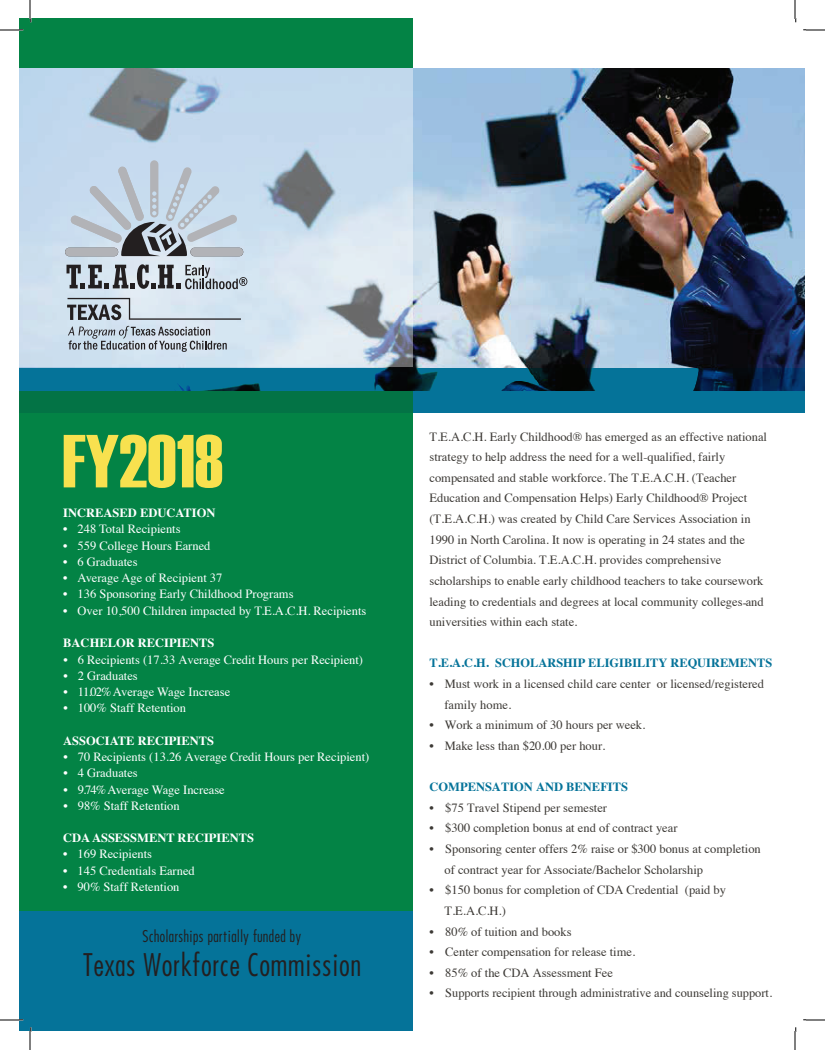
<style>
.page{position:relative;width:825px;height:1050px;background:#fff}
.page>*{position:absolute;margin:0;border:0;box-sizing:border-box;transform-origin:0 0}
.t1{font:75px "Haettenschweiler";color:#f8e14f}
.t2{font:500 28.75px "Futura Cond";color:#231f20}
.t3{font:500 15px "Futura Cond";color:#231f20}
.t4{font:12.5px/20.6px "Times";color:#3c3935}
.t5{font:12.5px "Times";color:#fff}
.t6{font:700 12.5px "Times";color:#fff}
.t7{font:700 12.5px "Times";color:#057399}
.t8{font:11.25px "Helvetica Neue";color:#3c3935;scale:.92 1}
</style>
<div class="page">
<div style="left:19px;top:911px;width:393px;height:120px;background:#057399"></div>
<div style="left:20px;top:19px;width:393px;height:892px;background:#038345"></div>
<img style="left:20px;top:68px;width:785px;height:300px">
<svg style="left:20px;top:368px;width:785px;height:45px;fill:#057399"></svg>
<svg style="left:20px;top:372px;width:783px;height:38px;fill:#057399"></svg>
<svg style="left:20px;top:68px;width:393px;height:299px;background:#c1d2e1"></svg>
<svg style="left:67px;top:264px;width:180px;height:25px;background:#979ea6"></svg>
<svg style="left:68px;top:326px;width:159px;height:26px;background:#acb7c1"></svg>
<svg style="left:67px;top:298px;width:174px;height:22px;background:#b6c1cb"></svg>
<div style="left:65px;top:248px;width:53px;height:8px;background:#b2b3b7;border-radius:4px"></div>
<div style="left:190px;top:248px;width:53px;height:8px;background:#b2b3b7;border-radius:4px"></div>
<svg style="left:70px;top:160px;width:168px;height:96px;background:#b7c5d2"></svg>
<svg style="left:0;top:29px;width:23px;height:2px"></svg>
<svg style="left:803px;top:29px;width:22px;height:2px"></svg>
<svg style="left:0;top:1019px;width:23px;height:2px"></svg>
<svg style="left:803px;top:1019px;width:22px;height:2px"></svg>
<svg style="left:29px;top:0;width:3px;height:22px"></svg>
<svg style="left:29px;top:1027px;width:3px;height:23px"></svg>
<svg style="left:794px;top:0;width:3px;height:22px"></svg>
<svg style="left:794px;top:1027px;width:3px;height:23px"></svg>
<h1 class="t1" style="left:62px;top:418px;width:162px">FY2018</h1>
<p class="t6" style="left:63px;top:501px;width:154px">INCREASED EDUCATION</p>
<p class="t5" style="left:63px;top:517px;width:119px">• 248 Total Recipients</p>
<p class="t5" style="left:63px;top:534px;width:149px">• 559 College Hours Earned</p>
<p class="t5" style="left:63px;top:550px;width:76px">• 6 Graduates</p>
<p class="t5" style="left:63px;top:566px;width:161px">• Average Age of Recipient 37</p>
<p class="t5" style="left:63px;top:582px;width:232px">• 136 Sponsoring Early Childhood Programs</p>
<p class="t5" style="left:63px;top:599px;width:305px">• Over 10,500 Children impacted by T.E.A.C.H. Recipients</p>
<p class="t6" style="left:63px;top:631px;width:153px">BACHELOR RECIPIENTS</p>
<p class="t5" style="left:64px;top:648px;width:301px">• 6 Recipients (17.33 Average Credit Hours per Recipient)</p>
<p class="t5" style="left:64px;top:664px;width:76px">• 2 Graduates</p>
<p class="t5" style="left:64px;top:680px;width:168px">• 11.02%Average Wage Increase</p>
<p class="t5" style="left:64px;top:696px;width:124px">• 100% Staff Retention</p>
<p class="t6" style="left:63px;top:728px;width:152px">ASSOCIATE RECIPIENTS</p>
<p class="t5" style="left:63px;top:745px;width:307px">• 70 Recipients (13.26 Average Credit Hours per Recipient)</p>
<p class="t5" style="left:63px;top:761px;width:76px">• 4 Graduates</p>
<p class="t5" style="left:63px;top:778px;width:163px">• 9.74%Average Wage Increase</p>
<p class="t5" style="left:63px;top:794px;width:118px">• 98% Staff Retention</p>
<p class="t6" style="left:63px;top:826px;width:192px">CDA ASSESSMENT RECIPIENTS</p>
<p class="t5" style="left:63px;top:842px;width:90px">• 169 Recipients</p>
<p class="t5" style="left:63px;top:859px;width:133px">• 145 Credentials Earned</p>
<p class="t5" style="left:63px;top:875px;width:118px">• 90% Staff Retention</p>
<p class="t3" style="left:142px;top:926px;width:161px">Scholarships partially funded by</p>
<h2 class="t2" style="left:82px;top:947px;width:280px">Texas Workforce Commission</h2>
<p class="t4" style="left:429px;top:425px;width:339px">T.E.A.C.H. Early Childhood® has emerged as an effective national strategy to help address the need for a well-qualified, fairly compensated and stable workforce. The T.E.A.C.H. (Teacher Education and Compensation Helps) Early Childhood® Project (T.E.A.C.H.) was created by Child Care Services Association in 1990 in North Carolina. It now is operating in 24 states and the District of Columbia. T.E.A.C.H. provides comprehensive scholarships to enable early childhood teachers to take coursework leading to credentials and degrees at local community colleges and universities within each state.</p>
<p class="t7" style="left:429px;top:651px;width:344px">T.E.A.C.H. SCHOLARSHIP ELIGIBILITY REQUIREMENTS</p>
<p class="t4" style="left:444px;top:673px;width:321px;text-indent:-15px">• Must work in a licensed child care center or licensed/registered family home.</p>
<p class="t4" style="left:429px;top:714px;width:217px">• Work a minimum of 30 hours per week.</p>
<p class="t4" style="left:429px;top:734px;width:177px">• Make less than $20.00 per hour.</p>
<p class="t7" style="left:429px;top:775px;width:200px">COMPENSATION AND BENEFITS</p>
<p class="t4" style="left:429px;top:796px;width:179px">• $75 Travel Stipend per semester</p>
<p class="t4" style="left:429px;top:817px;width:250px">• $300 completion bonus at end of contract year</p>
<p class="t4" style="left:444px;top:838px;width:318px;text-indent:-15px">• Sponsoring center offers 2% raise or $300 bonus at completion of contract year for Associate/Bachelor Scholarship</p>
<p class="t4" style="left:444px;top:879px;width:283px;text-indent:-15px">• $150 bonus for completion of CDA Credential (paid by<br>T.E.A.C.H.)</p>
<p class="t4" style="left:429px;top:920px;width:144px">• 80% of tuition and books</p>
<p class="t4" style="left:429px;top:941px;width:207px">• Center compensation for release time.</p>
<p class="t4" style="left:429px;top:961px;width:185px">• 85% of the CDA Assessment Fee</p>
<p class="t4" style="left:429px;top:982px;width:344px">• Supports recipient through administrative and counseling support.</p>
<p class="t8" style="left:743px;top:595px;width:6px">-</p>
</div>
